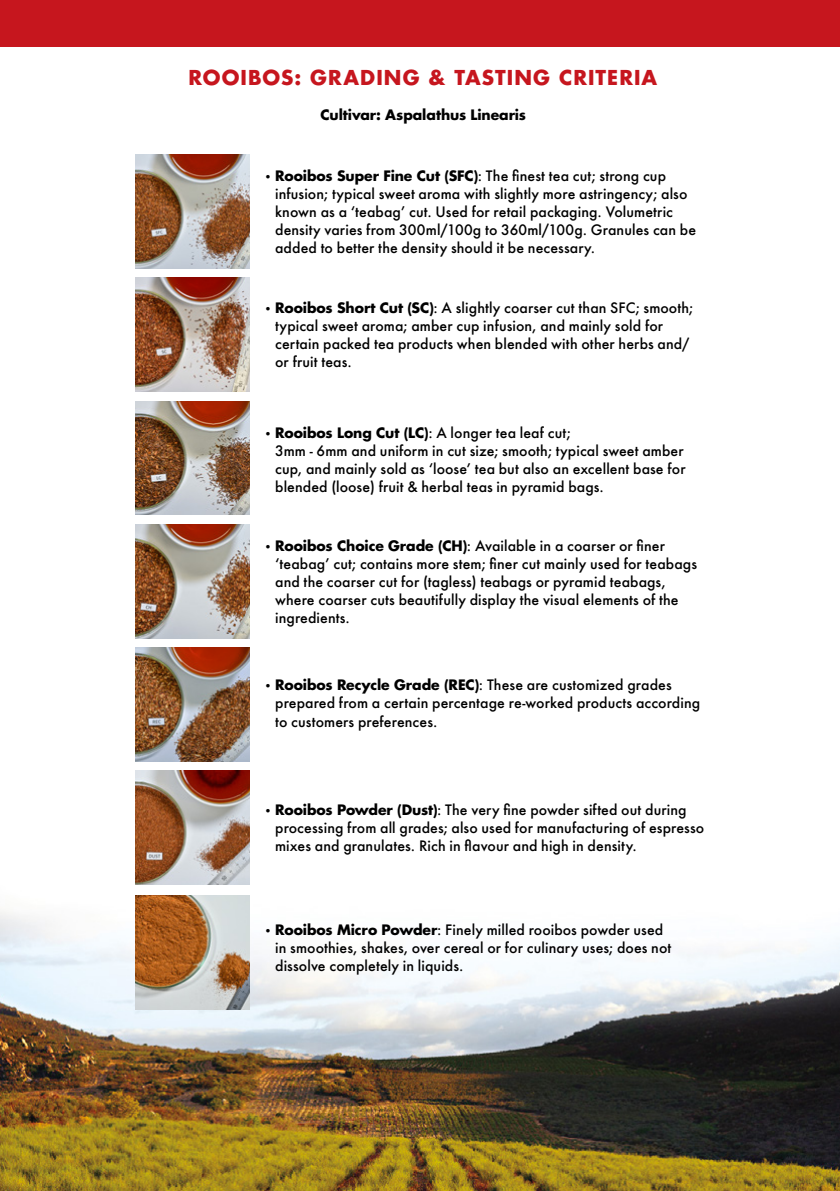
<style>
.page{position:relative;width:840px;height:1191px;background:#fff}
.page>*{position:absolute;margin:0;border:0;box-sizing:border-box;transform-origin:0 0}
.t1{font:700 20px "Futura";letter-spacing:.055em;color:#c6161e}
.t2{font:500 14px/18px "Futura";letter-spacing:.005em;color:#000}
.t3{font:700 14px "Futura";letter-spacing:-.005em;color:#000}
.s1{font-stretch:condensed;font-size:11.2px}
.s2{font-weight:700}
</style>
<div class="page">
<img style="left:0;top:810px;width:839px;height:381px">
<img style="left:135px;top:155px;width:114px;height:113px">
<img style="left:135px;top:278px;width:114px;height:113px">
<img style="left:135px;top:401px;width:114px;height:114px">
<img style="left:135px;top:648px;width:114px;height:113px">
<img style="left:135px;top:524px;width:114px;height:114px">
<img style="left:135px;top:771px;width:114px;height:113px">
<img style="left:135px;top:895px;width:114px;height:114px">
<div style="left:0;top:0;width:839px;height:46px;background:#c6161e"></div>
<h1 class="t1" style="left:188px;top:63px;width:470px">ROOIBOS: GRADING &amp; TASTING CRITERIA</h1>
<p class="t3" style="left:320px;top:105px;width:207px">Cultivar: Aspalathus Linearis</p>
<p class="t2" style="left:275px;top:167px;width:422px;text-indent:-11px"><span class="s1">•</span> <span class="s2">Rooibos Super Fine Cut (SFC)</span>: The finest tea cut; strong cup infusion; typical sweet aroma with slightly more astringency; also known as a ‘teabag’ cut. Used for retail packaging. Volumetric density varies from 300ml/100g to 360ml/100g. Granules can be added to better the density should it be necessary.</p>
<p class="t2" style="left:275px;top:298px;width:419px;text-indent:-11px"><span class="s1">•</span> <span class="s2">Rooibos Short Cut (SC)</span>: A slightly coarser cut than SFC; smooth; typical sweet aroma; amber cup infusion, and mainly sold for certain packed tea products when blended with other herbs and/ or fruit teas.</p>
<p class="t2" style="left:275px;top:424px;width:411px;text-indent:-11px"><span class="s1">•</span> <span class="s2">Rooibos Long Cut (LC)</span>: A longer tea leaf cut;<br>3mm - 6mm and uniform in cut size; smooth; typical sweet amber cup, and mainly sold as ‘loose’ tea but also an excellent base for blended (loose) fruit &amp; herbal teas in pyramid bags.</p>
<p class="t2" style="left:275px;top:536px;width:423px;text-indent:-11px"><span class="s1">•</span> <span class="s2">Rooibos Choice Grade (CH)</span>: Available in a coarser or finer ‘teabag’ cut; contains more stem; finer cut mainly used for teabags and the coarser cut for (tagless) teabags or pyramid teabags, where coarser cuts beautifully display the visual elements of the ingredients.</p>
<p class="t2" style="left:275px;top:676px;width:426px;text-indent:-11px"><span class="s1">•</span> <span class="s2">Rooibos Recycle Grade (REC)</span>: These are customized grades prepared from a certain percentage re-worked products according to customers preferences.</p>
<p class="t2" style="left:275px;top:801px;width:430px;text-indent:-11px"><span class="s1">•</span> <span class="s2">Rooibos Powder (Dust)</span>: The very fine powder sifted out during processing from all grades; also used for manufacturing of espresso mixes and granulates. Rich in flavour and high in density.</p>
<p class="t2" style="left:275px;top:920px;width:397px;text-indent:-11px"><span class="s1">•</span> <span class="s2">Rooibos Micro Powder</span>: Finely milled rooibos powder used in smoothies, shakes, over cereal or for culinary uses; does not dissolve completely in liquids.</p>
</div>
